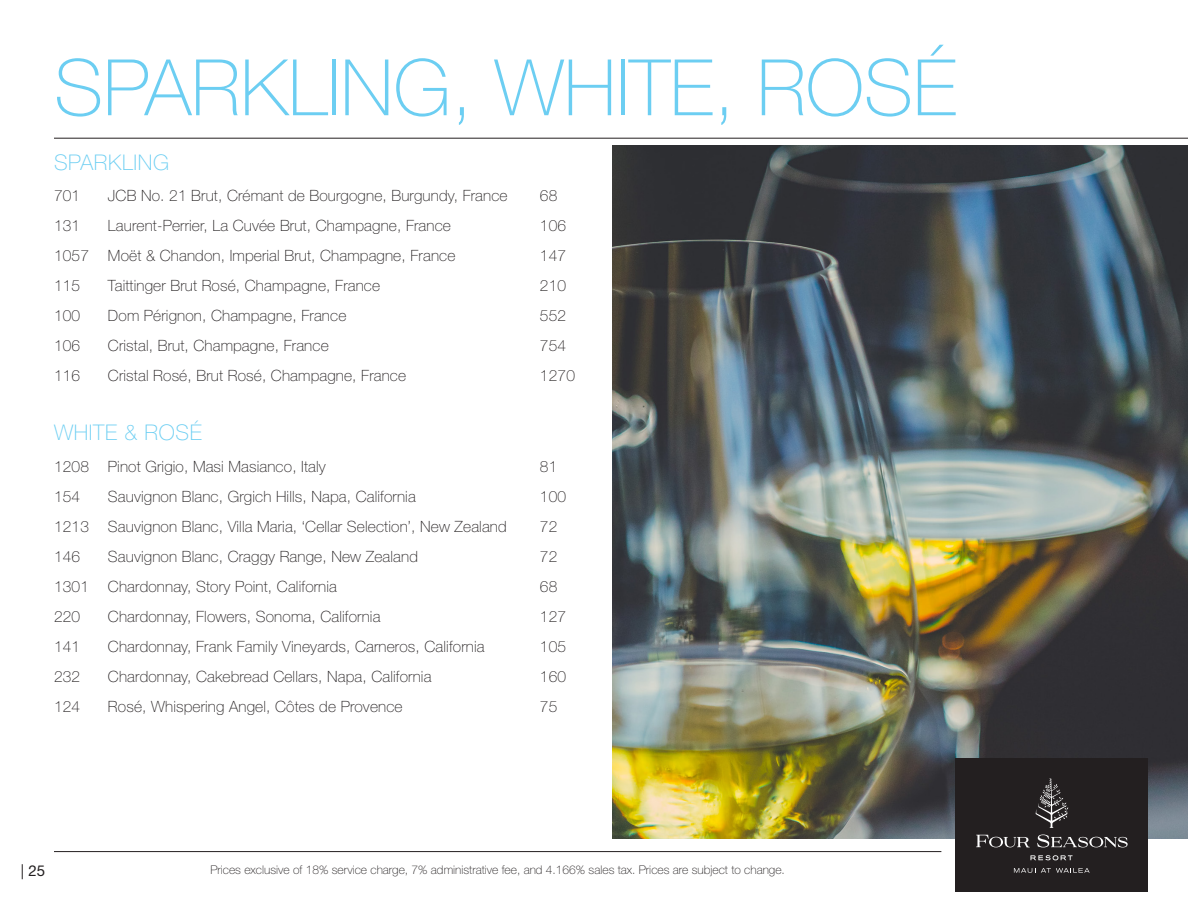
<style>
.page{position:relative;width:1188px;height:918px;background:#fff}
.page>*{position:absolute;margin:0;border:0;box-sizing:border-box;transform-origin:0 0}
.t1{font:100 78px "Helvetica Neue LT";color:#6ccef2}
.t2{font:100 21.6px "Helvetica Neue LT";letter-spacing:.03em;color:#6ccef2}
.t3{font:100 15.6px "Helvetica Neue LT";letter-spacing:.01em;color:#231f20}
.t4{font:15px "Helvetica Neue LT";color:#231f20}
.t5{font:100 12px "Helvetica Neue LT";color:#231f20}
</style>
<div class="page">
<hr style="left:54px;top:851px;width:887px;height:1px;background:#231f20">
<img style="left:612px;top:146px;width:576px;height:693px">
<hr style="left:54px;top:138px;width:1134px;height:1px;background:#231f20">
<div style="left:956px;top:758px;width:192px;height:134px;background:#231f20"></div>
<svg style="left:1014px;top:868px;width:76px;height:5px"></svg>
<svg style="left:1030px;top:855px;width:43px;height:5px"></svg>
<svg style="left:976px;top:835px;width:54px;height:12px"></svg>
<svg style="left:1037px;top:835px;width:91px;height:13px"></svg>
<svg style="left:1036px;top:778px;width:32px;height:50px"></svg>
<h3 class="t1" style="left:54px;top:43px;width:904px">SPARKLING, WHITE, ROSÉ</h3>
<h4 class="t2" style="left:54px;top:150px;width:117px">SPARKLING</h4>
<p class="t3" style="left:54px;top:187px;width:28px">701</p>
<p class="t3" style="left:108px;top:187px;width:401px">JCB No. 21 Brut, Crémant de Bourgogne, Burgundy, France</p>
<p class="t3" style="left:540px;top:187px;width:19px">68</p>
<p class="t3" style="left:54px;top:217px;width:28px">131</p>
<p class="t3" style="left:108px;top:217px;width:345px">Laurent-Perrier, La Cuvée Brut, Champagne, France</p>
<p class="t3" style="left:540px;top:217px;width:28px">106</p>
<p class="t3" style="left:54px;top:247px;width:403px">1057 Moët &amp; Chandon, Imperial Brut, Champagne, France</p>
<p class="t3" style="left:540px;top:247px;width:28px">147</p>
<p class="t3" style="left:54px;top:277px;width:28px">115</p>
<p class="t3" style="left:108px;top:277px;width:274px">Taittinger Brut Rosé, Champagne, France</p>
<p class="t3" style="left:540px;top:277px;width:28px">210</p>
<p class="t3" style="left:54px;top:307px;width:28px">100</p>
<p class="t3" style="left:108px;top:307px;width:240px">Dom Pérignon, Champagne, France</p>
<p class="t3" style="left:540px;top:307px;width:28px">552</p>
<p class="t3" style="left:54px;top:337px;width:28px">106</p>
<p class="t3" style="left:108px;top:337px;width:222px">Cristal, Brut, Champagne, France</p>
<p class="t3" style="left:540px;top:337px;width:28px">754</p>
<p class="t3" style="left:54px;top:367px;width:28px">116</p>
<p class="t3" style="left:108px;top:367px;width:300px">Cristal Rosé, Brut Rosé, Champagne, France</p>
<p class="t3" style="left:540px;top:367px;width:36px">1270</p>
<h4 class="t2" style="left:54px;top:420px;width:149px">WHITE &amp; ROSÉ</h4>
<p class="t3" style="left:54px;top:457px;width:273px">1208 Pinot Grigio, Masi Masianco, Italy</p>
<p class="t3" style="left:540px;top:457px;width:19px">81</p>
<p class="t3" style="left:54px;top:487px;width:28px">154</p>
<p class="t3" style="left:108px;top:487px;width:309px">Sauvignon Blanc, Grgich Hills, Napa, California</p>
<p class="t3" style="left:540px;top:487px;width:28px">100</p>
<p class="t3" style="left:54px;top:517px;width:454px">1213 Sauvignon Blanc, Villa Maria, ‘Cellar Selection’, New Zealand</p>
<p class="t3" style="left:540px;top:517px;width:19px">72</p>
<p class="t3" style="left:54px;top:547px;width:28px">146</p>
<p class="t3" style="left:108px;top:547px;width:312px">Sauvignon Blanc, Craggy Range, New Zealand</p>
<p class="t3" style="left:540px;top:547px;width:19px">72</p>
<p class="t3" style="left:54px;top:577px;width:285px">1301 Chardonnay, Story Point, California</p>
<p class="t3" style="left:540px;top:577px;width:19px">68</p>
<p class="t3" style="left:54px;top:607px;width:28px">220</p>
<p class="t3" style="left:108px;top:607px;width:274px">Chardonnay, Flowers, Sonoma, California</p>
<p class="t3" style="left:540px;top:607px;width:28px">127</p>
<p class="t3" style="left:54px;top:637px;width:28px">141</p>
<p class="t3" style="left:108px;top:637px;width:378px">Chardonnay, Frank Family Vineyards, Carneros, California</p>
<p class="t3" style="left:540px;top:637px;width:28px">105</p>
<p class="t3" style="left:54px;top:667px;width:28px">232</p>
<p class="t3" style="left:108px;top:667px;width:325px">Chardonnay, Cakebread Cellars, Napa, California</p>
<p class="t3" style="left:540px;top:667px;width:28px">160</p>
<p class="t3" style="left:54px;top:697px;width:28px">124</p>
<p class="t3" style="left:108px;top:697px;width:296px">Rosé, Whispering Angel, Côtes de Provence</p>
<p class="t3" style="left:540px;top:697px;width:19px">75</p>
<p class="t4" style="left:21px;top:862px;width:26px">| 25</p>
<p class="t5" style="left:210px;top:863px;width:576px">Prices exclusive of 18% service charge, 7% administrative fee, and 4.166% sales tax. Prices are subject to change.</p>
</div>
